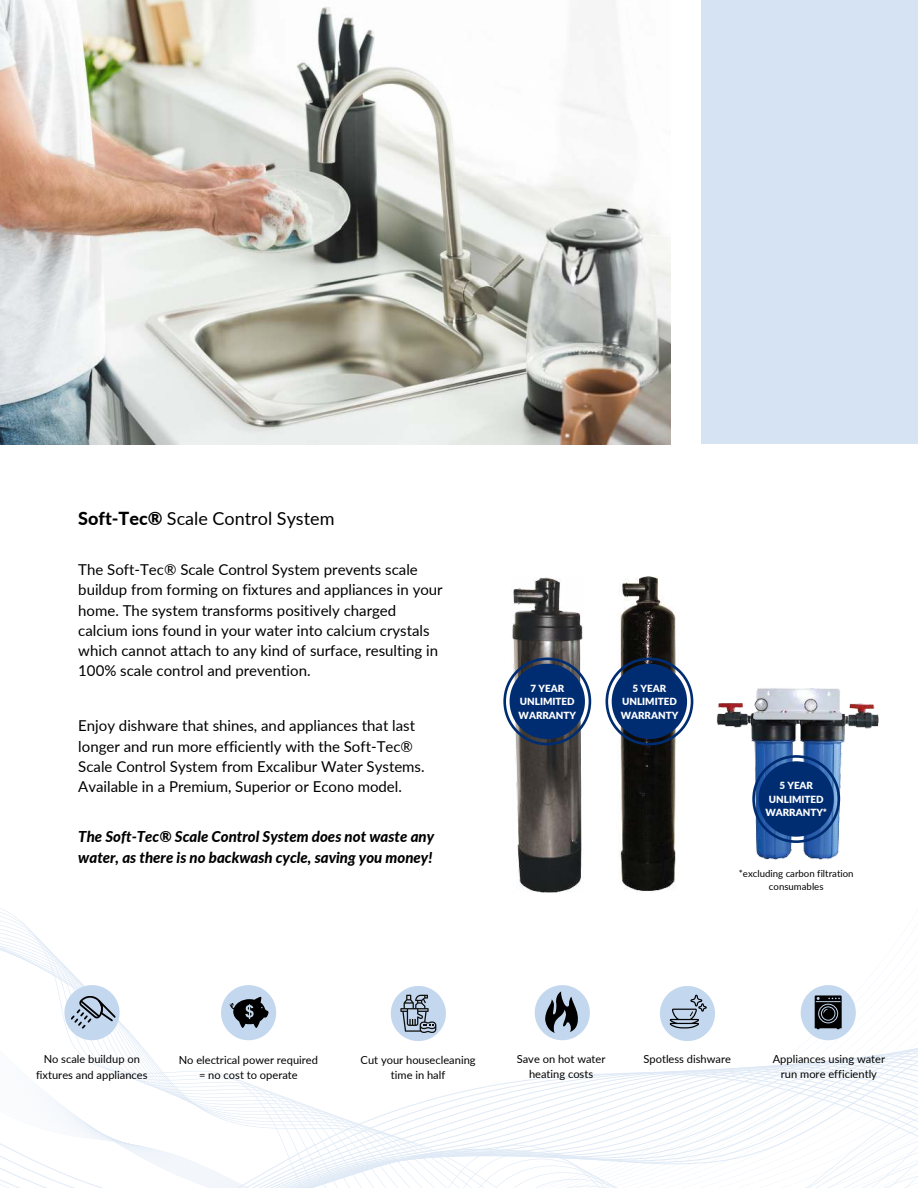
<style>
.page{position:relative;width:918px;height:1188px;background:#fff}
.page>*{position:absolute;margin:0;border:0;box-sizing:border-box;transform-origin:0 0}
.t1{font:18px "Lato";color:#000}
.t2{font:15px/20.2px "Lato";color:#000}
.t3{font:italic 800 15px/20.2px "Lato";color:#000}
.t4{font:11.1px/15.3px "Lato";color:#000;text-align:center}
.t5{font:900 9.9px/13.6px "Lato";color:#fff;text-align:center}
.t6{font:9.6px/12.9px "Lato";color:#000;text-align:center}
.s1{font-weight:800}
</style>
<div class="page">
<img style="left:0;top:0;width:670px;height:444px">
<div style="left:701px;top:0;width:217px;height:444px;background:#d5e3f3"></div>
<img style="left:619px;top:576px;width:57px;height:310px">
<svg style="left:109px;top:1070px;width:809px;height:3px"></svg>
<svg style="left:123px;top:1075px;width:795px;height:3px"></svg>
<svg style="left:136px;top:1080px;width:782px;height:3px"></svg>
<svg style="left:0;top:1085px;width:918px;height:103px"></svg>
<svg style="left:221px;top:985px;width:55px;height:55px"></svg>
<svg style="left:660px;top:986px;width:55px;height:55px"></svg>
<svg style="left:801px;top:985px;width:55px;height:55px"></svg>
<svg style="left:64px;top:985px;width:56px;height:55px"></svg>
<svg style="left:535px;top:985px;width:55px;height:55px"></svg>
<img style="left:512px;top:577px;width:71px;height:315px">
<img style="left:716px;top:688px;width:163px;height:172px">
<svg style="left:606px;top:658px;width:87px;height:87px"></svg>
<svg style="left:503px;top:658px;width:88px;height:87px"></svg>
<svg style="left:752px;top:755px;width:88px;height:88px;background:#1e4a8c"></svg>
<svg style="left:391px;top:986px;width:55px;height:55px"></svg>
<p class="t1" style="left:78px;top:506px;width:258px"><span class="s1">Soft-Tec®</span> Scale Control System</p>
<p class="t2" style="left:78px;top:559px;width:366px">The Soft-Tec® Scale Control System prevents scale buildup from forming on fixtures and appliances in your home. The system transforms positively charged calcium ions found in your water into calcium crystals which cannot attach to any kind of surface, resulting in 100% scale control and prevention.</p>
<p class="t2" style="left:78px;top:715px;width:348px">Enjoy dishware that shines, and appliances that last longer and run more efficiently with the Soft-Tec® Scale Control System from Excalibur Water Systems.<br>Available in a Premium, Superior or Econo model.</p>
<p class="t3" style="left:78px;top:826px;width:357px">The Soft-Tec® Scale Control System does not waste any water, as there is no backwash cycle, saving you money!</p>
<p class="t5" style="left:519px;top:681px;width:59px">7 YEAR<br>UNLIMITED<br>WARRANTY</p>
<p class="t5" style="left:621px;top:681px;width:59px">5 YEAR<br>UNLIMITED<br>WARRANTY</p>
<p class="t5" style="left:765px;top:778px;width:63px">5 YEAR<br>UNLIMITED<br>WARRANTY*</p>
<p class="t6" style="left:739px;top:867px;width:116px">*excluding carbon filtration consumables</p>
<p class="t4" style="left:179px;top:1052px;width:141px">No electrical power required = no cost to operate</p>
<p class="t4" style="left:773px;top:1051px;width:114px">Appliances using water run more efficiently</p>
<p class="t4" style="left:36px;top:1051px;width:113px">No scale buildup on fixtures and appliances</p>
<p class="t4" style="left:517px;top:1051px;width:90px">Save on hot water heating costs</p>
<p class="t4" style="left:643px;top:1051px;width:89px">Spotless dishware</p>
<p class="t4" style="left:361px;top:1052px;width:117px">Cut your housecleaning time in half</p>
</div>
